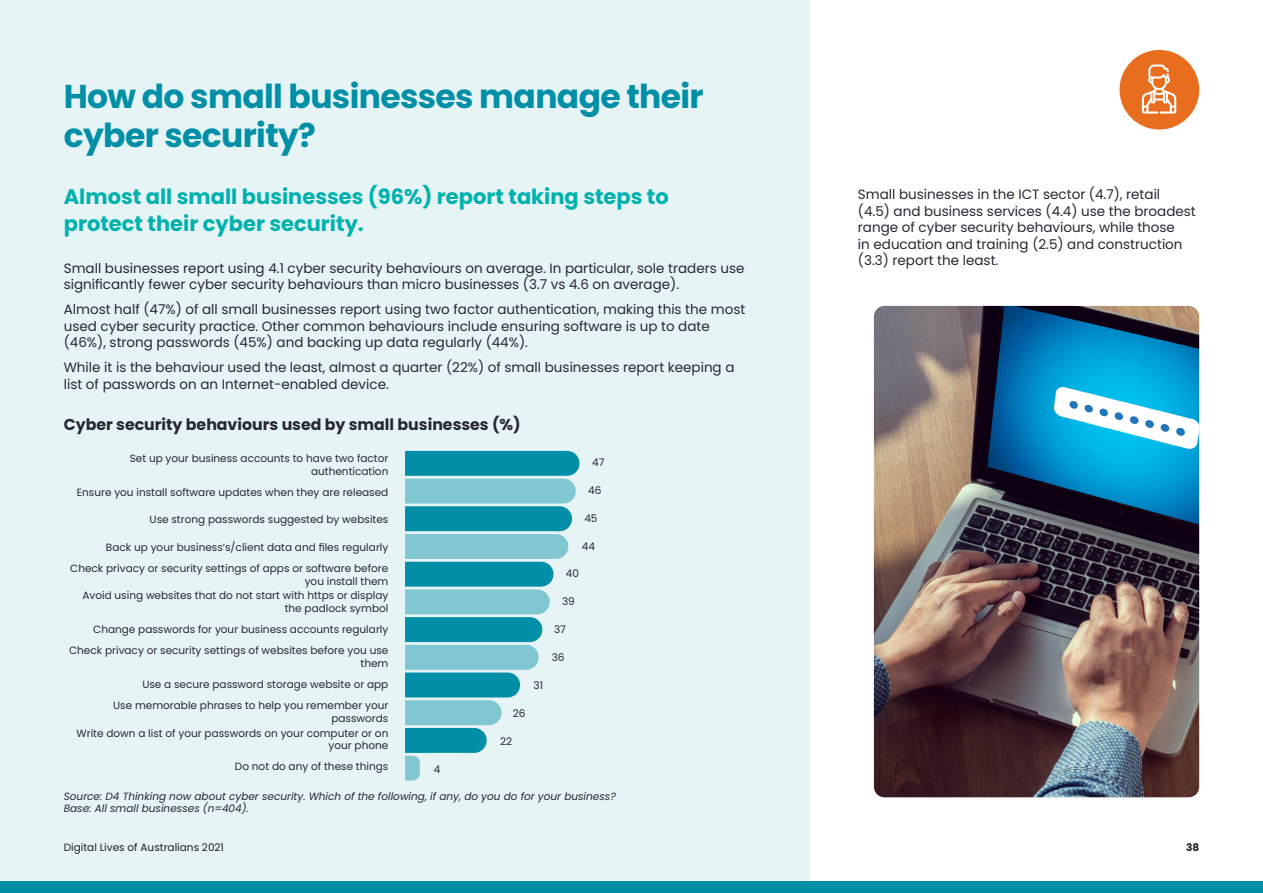
<style>
.page{position:relative;width:1263px;height:893px;background:#fff}
.page>*{position:absolute;margin:0;border:0;box-sizing:border-box;transform-origin:0 0}
.AUDA001_heading_1{font:700 33px/39px "Poppins";letter-spacing:-.02em;color:#008fa6}
.AUDA001_call_out{font:700 21px/27px "Poppins";color:#00b1ad}
.AUDA001_body_subhead{font:700 15.75px "Poppins";color:#292633}
.AUDA001_body{font:13.5px/16.5px "Poppins";color:#292633}
.AUDA001_table_graph{font:10.5px/12.6px "Poppins";color:#292633;text-align:right}
.AUDA001_source_sml{font:italic 10.5px/12px "Poppins";color:#292633}
.t1{font:10.5px "Poppins";color:#231f20}
.t2{font:700 10.5px "Poppins";color:#231f20}
</style>
<div class="page">
<div style="left:0;top:0;width:810px;height:893px;background:#e6f4f6"></div>
<div style="left:0;top:881px;width:1263px;height:12px;background:#008fa6"></div>
<svg style="left:405px;top:451px;width:174px;height:330px"></svg>
<img style="left:874px;top:306px;width:325px;height:491px">
<div style="left:1119px;top:50px;width:80px;height:80px;background:#e86d1f;border-radius:50%"></div>
<svg style="left:1142px;top:65px;width:34px;height:49px"></svg>
<p class="AUDA001_heading_1" style="left:64px;top:77px;width:641px">How do small businesses manage their cyber security?</p>
<p class="AUDA001_call_out" style="left:64px;top:184px;width:607px">Almost all small businesses (96%) report taking steps to protect their cyber security.</p>
<p class="AUDA001_body" style="left:64px;top:260px;width:682px">Small businesses report using 4.1 cyber security behaviours on average. In particular, sole traders use significantly fewer cyber security behaviours than micro businesses (3.7 vs 4.6 on average).</p>
<p class="AUDA001_body" style="left:64px;top:301px;width:683px">Almost half (47%) of all small businesses report using two factor authentication, making this the most used cyber security practice. Other common behaviours include ensuring software is up to date (46%), strong passwords (45%) and backing up data regularly (44%).</p>
<p class="AUDA001_body" style="left:64px;top:359px;width:672px">While it is the behaviour used the least, almost a quarter (22%) of small businesses report keeping a list of passwords on an Internet-enabled device.</p>
<p class="AUDA001_body_subhead" style="left:64px;top:415px;width:458px">Cyber security behaviours used by small businesses (%)</p>
<p class="AUDA001_table_graph" style="left:130px;top:452px;width:260px">Set up your business accounts to have two factor authentication</p>
<p class="AUDA001_table_graph" style="left:77px;top:486px;width:313px">Ensure you install software updates when they are released</p>
<p class="AUDA001_table_graph" style="left:150px;top:513px;width:240px">Use strong passwords suggested by websites</p>
<p class="AUDA001_table_graph" style="left:106px;top:541px;width:284px">Back up your business’s/client data and files regularly</p>
<p class="AUDA001_table_graph" style="left:70px;top:562px;width:320px">Check privacy or security settings of apps or software before you install them</p>
<p class="AUDA001_table_graph" style="left:82px;top:589px;width:307px">Avoid using websites that do not start with https or display the padlock symbol</p>
<p class="AUDA001_table_graph" style="left:93px;top:623px;width:297px">Change passwords for your business accounts regularly</p>
<p class="AUDA001_table_graph" style="left:69px;top:644px;width:321px">Check privacy or security settings of websites before you use them</p>
<p class="AUDA001_table_graph" style="left:142px;top:678px;width:248px">Use a secure password storage website or app</p>
<p class="AUDA001_table_graph" style="left:113px;top:699px;width:277px">Use memorable phrases to help you remember your passwords</p>
<p class="AUDA001_table_graph" style="left:77px;top:727px;width:313px">Write down a list of your passwords on your computer or on your phone</p>
<p class="AUDA001_table_graph" style="left:235px;top:760px;width:155px">Do not do any of these things</p>
<p class="AUDA001_table_graph" style="left:434px;top:763px;width:8px">4</p>
<p class="AUDA001_table_graph" style="left:513px;top:707px;width:14px">26</p>
<p class="AUDA001_table_graph" style="left:500px;top:735px;width:14px">22</p>
<p class="AUDA001_table_graph" style="left:534px;top:679px;width:11px">31</p>
<p class="AUDA001_table_graph" style="left:592px;top:456px;width:14px">47</p>
<p class="AUDA001_table_graph" style="left:588px;top:484px;width:15px">46</p>
<p class="AUDA001_table_graph" style="left:584px;top:512px;width:15px">45</p>
<p class="AUDA001_table_graph" style="left:582px;top:540px;width:15px">44</p>
<p class="AUDA001_table_graph" style="left:566px;top:567px;width:15px">40</p>
<p class="AUDA001_table_graph" style="left:562px;top:595px;width:14px">39</p>
<p class="AUDA001_table_graph" style="left:554px;top:623px;width:13px">37</p>
<p class="AUDA001_table_graph" style="left:552px;top:651px;width:14px">36</p>
<p class="AUDA001_source_sml" style="left:64px;top:791px;width:554px">Source: D4 Thinking now about cyber security. Which of the following, if any, do you do for your business?<br>Base: All small businesses (n=404).</p>
<p class="AUDA001_body" style="left:858px;top:186px;width:339px">Small businesses in the ICT sector (4.7), retail<br>(4.5) and business services (4.4) use the broadest range of cyber security behaviours, while those<br>in education and training (2.5) and construction (3.3) report the least.</p>
<p class="t1" style="left:64px;top:841px;width:162px">Digital Lives of Australians 2021</p>
<p class="t2" style="left:1186px;top:841px;width:15px">38</p>
</div>
